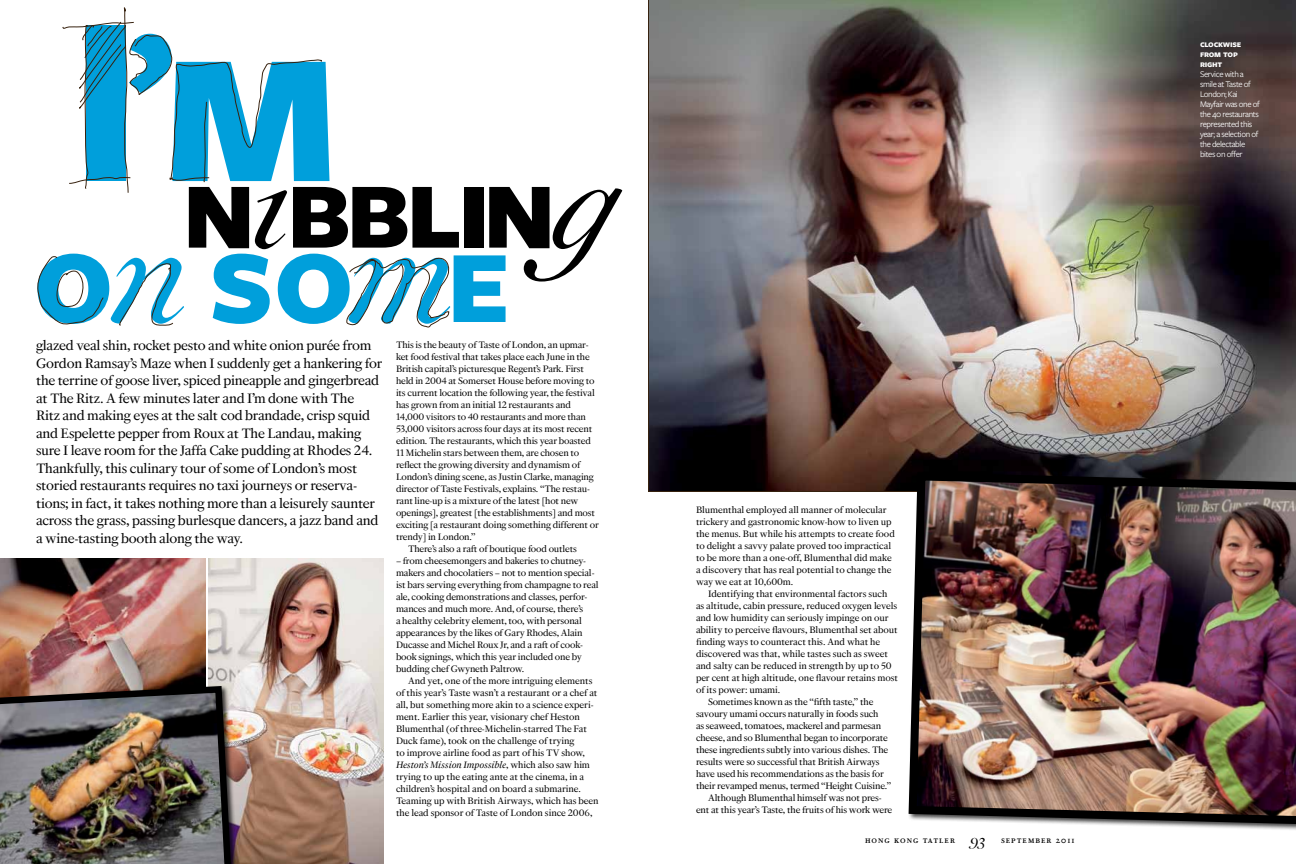
<style>
.page{position:relative;width:1296px;height:864px;background:#fff}
.page>*{position:absolute;margin:0;border:0;box-sizing:border-box;transform-origin:0 0}
.t1{font:248.9px "Freight Sans Bold SC";color:#009fdb}
.t2{font:139px "Freight Sans Bold SC";color:#009fdb}
.t3{font:126.7px "Freight Sans Bold SC";color:#000}
.t4{font:16px/17.5px "Corundum News O1";letter-spacing:-.015em;color:#000}
.t5{font:11px/12px "Corundum News O1";letter-spacing:-.015em;color:#000}
.t6{font:10px "Corundum Text Book SC";letter-spacing:.1em;color:#000}
.t7{font:9.5px/10px "Freight Sans Bold SC";letter-spacing:-.025em;color:#fff}
.t8{font:9px/10px "Freight Sans";letter-spacing:-.04em;color:#fff}
.s1{font-size:180.1px}
.s2{font-family:"Gardner Big";font-style:italic;font-size:156.9px}
.s3{font-family:"Gardner Big";font-style:italic;font-size:175px}
.s4{font-style:italic}
.s5{font-family:"Corundum Display";font-style:italic;font-size:17px}
</style>
<div class="page">
<img style="left:648px;top:0;width:648px;height:492px">
<img style="left:0;top:558px;width:206px;height:125px">
<img style="left:904px;top:468px;width:392px;height:360px">
<img style="left:208px;top:558px;width:176px;height:306px">
<img style="left:0;top:683px;width:236px;height:181px">
<svg style="left:62px;top:7px;width:260px;height:186px"></svg>
<svg style="left:37px;top:256px;width:67px;height:69px"></svg>
<svg style="left:119px;top:263px;width:54px;height:63px"></svg>
<svg style="left:346px;top:257px;width:104px;height:71px"></svg>
<h1 class="t1" style="left:70px;top:-33px;width:273px">I<span class="s1">’</span>m</h1>
<h3 class="t3" style="left:181px;top:139px;width:437px">n<span class="s2">ı</span>bblin<span class="s2">g</span></h3>
<h2 class="t2" style="left:32px;top:202px;width:482px">o<span class="s3">n</span> so<span class="s3">m</span>e</h2>
<p class="t4" style="left:36px;top:336px;width:348px">glazed veal shin, rocket pesto and white onion purée from Gordon Ramsay’s Maze when I suddenly get a hankering for the terrine of goose liver, spiced pineapple and gingerbread at The Ritz. A few minutes later and I’m done with The<br>Ritz and making eyes at the salt cod brandade, crisp squid and Espelette pepper from Roux at The Landau, making sure I leave room for the Jaffa Cake pudding at Rhodes 24.<br>Thankfully, this culinary tour of some of London’s most storied restaurants requires no taxi journeys or reserva&shy;tions; in fact, it takes nothing more than a leisurely saunter across the grass, passing burlesque dancers, a jazz band and a wine-tasting booth along the way.</p>
<p class="t5" style="left:396px;top:338px;width:194px">This is the beauty of Taste of London, an upmar-</p>
<p class="t5" style="left:396px;top:350px;width:195px">ket food festival that takes place each June in the</p>
<p class="t5" style="left:396px;top:362px;width:190px">British capital’s picturesque Regent’s Park. First</p>
<p class="t5" style="left:396px;top:374px;width:200px">held in 2004 at Somerset House before moving to</p>
<p class="t5" style="left:396px;top:386px;width:200px">its current location the following year, the festival</p>
<p class="t5" style="left:396px;top:398px;width:176px">has grown from an initial 12 restaurants and</p>
<p class="t5" style="left:396px;top:410px;width:192px">14,000 visitors to 40 restaurants and more than</p>
<p class="t5" style="left:396px;top:422px;width:198px">53,000 visitors across four days at its most recent</p>
<p class="t5" style="left:396px;top:434px;width:196px">edition. The restaurants, which this year boasted</p>
<p class="t5" style="left:396px;top:446px;width:185px">11 Michelin stars between them, are chosen to</p>
<p class="t5" style="left:396px;top:458px;width:186px">reflect the growing diversity and dynamism of</p>
<p class="t5" style="left:396px;top:470px;width:199px">London’s dining scene, as Justin Clarke, managing</p>
<p class="t5" style="left:396px;top:482px;width:196px">director of Taste Festivals, explains. “The restau-</p>
<p class="t5" style="left:396px;top:494px;width:184px">rant line-up is a mixture of the latest [hot new</p>
<p class="t5" style="left:396px;top:506px;width:201px">openings], greatest [the establishments] and most</p>
<p class="t5" style="left:396px;top:518px;width:204px">exciting [a restaurant doing something different or</p>
<p class="t5" style="left:396px;top:530px;width:81px">trendy] in London.”</p>
<p class="t5" style="left:408px;top:542px;width:170px">There’s also a raft of boutique food outlets</p>
<p class="t5" style="left:396px;top:554px;width:204px">– from cheesemongers and bakeries to chutney&shy;makers and chocolatiers – not to mention special&shy;ist bars serving everything from champagne to real ale, cooking demonstrations and classes, perfor&shy;mances and much more. And, of course, there’s<br>a healthy celebrity element, too, with personal appearances by the likes of Gary Rhodes, Alain Ducasse and Michel Roux Jr, and a raft of cook&shy;book signings, which this year included one by budding chef Gwyneth Paltrow.</p>
<p class="t5" style="left:396px;top:674px;width:204px;text-indent:12px">And yet, one of the more intriguing elements of this year’s Taste wasn’t a restaurant or a chef at all, but something more akin to a science experi&shy;ment. Earlier this year, visionary chef Heston Blumenthal (of three-Michelin-starred The Fat Duck fame), took on the challenge of trying<br>to improve airline food as part of his TV show, <span class="s4">Heston’s Mission Impossible</span>, which also saw him trying to up the eating ante at the cinema, in a children’s hospital and on board a submarine.<br>Teaming up with British Airways, which has been the lead sponsor of Taste of London since 2006,</p>
<p class="t5" style="left:696px;top:503px;width:200px">Blumenthal employed all manner of molecular trickery and gastronomic know-how to liven up the menus. But while his attempts to create food to delight a savvy palate proved too impractical to be more than a one-off, Blumenthal did make a discovery that has real potential to change the way we eat at 10,600m.</p>
<p class="t5" style="left:708px;top:587px;width:181px">Identifying that environmental factors such</p>
<p class="t5" style="left:696px;top:599px;width:203px">as altitude, cabin pressure, reduced oxygen levels</p>
<p class="t5" style="left:696px;top:611px;width:194px">and low humidity can seriously impinge on our</p>
<p class="t5" style="left:696px;top:623px;width:203px">ability to perceive flavours, Blumenthal set about</p>
<p class="t5" style="left:696px;top:635px;width:186px">finding ways to counteract this. And what he</p>
<p class="t5" style="left:696px;top:647px;width:194px">discovered was that, while tastes such as sweet</p>
<p class="t5" style="left:696px;top:659px;width:197px">and salty can be reduced in strength by up to 50</p>
<p class="t5" style="left:696px;top:671px;width:204px">per cent at high altitude, one flavour retains most</p>
<p class="t5" style="left:696px;top:683px;width:86px">of its power: umami.</p>
<p class="t5" style="left:708px;top:695px;width:167px">Sometimes known as the “fifth taste,” the</p>
<p class="t5" style="left:696px;top:707px;width:184px">savoury umami occurs naturally in foods such</p>
<p class="t5" style="left:696px;top:719px;width:187px">as seaweed, tomatoes, mackerel and parmesan</p>
<p class="t5" style="left:696px;top:731px;width:193px">cheese, and so Blumenthal began to incorporate</p>
<p class="t5" style="left:696px;top:743px;width:194px">these ingredients subtly into various dishes. The</p>
<p class="t5" style="left:696px;top:755px;width:185px">results were so successful that British Airways</p>
<p class="t5" style="left:696px;top:767px;width:190px">have used his recommendations as the basis for</p>
<p class="t5" style="left:696px;top:779px;width:197px">their revamped menus, termed “Height Cuisine.”</p>
<p class="t5" style="left:708px;top:791px;width:175px">Although Blumenthal himself was not pres-</p>
<p class="t5" style="left:696px;top:803px;width:198px">ent at this year’s Taste, the fruits of his work were</p>
<p class="t6" style="left:865px;top:834px;width:211px">hong kong tatler <span class="s5">93</span> september 2011</p>
<p class="t7" style="left:1200px;top:39px;width:43px">clockwise from top right</p>
<p class="t8" style="left:1200px;top:69px;width:61px">Service with a smile at Taste of<br>London; Kai<br>Mayfair was one of the 40 restaurants represented this year; a selection of the delectable bites on offer</p>
</div>
